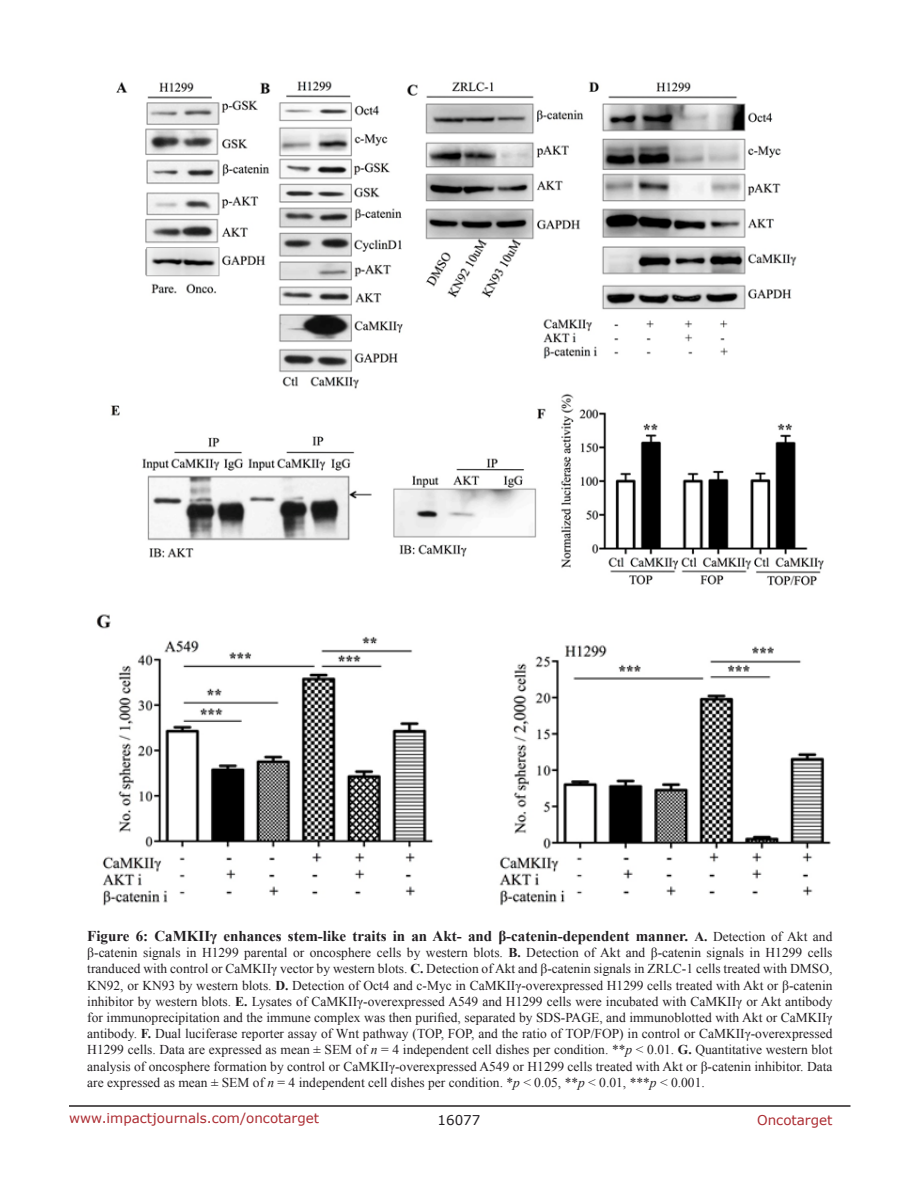
<style>
.page{position:relative;width:918px;height:1188px;background:#fff}
.page>*{position:absolute;margin:0;border:0;box-sizing:border-box;transform-origin:0 0}
.FigureText{font:700 15px "Times New Roman";color:#221f22}
.FigureText-2{font:13.5px/16.2px "Times New Roman";color:#221f22;text-align:justify}
.t1{font:13.5px "Verdana";color:#ac2b31}
.t2{font:13.5px "Verdana";color:#221f22}
.s1{font-size:13.5px}
.s2{font-weight:400;font-size:13.5px}
.s3{font-weight:700}
.s4{font-style:italic}
</style>
<div class="page">
<hr style="left:69px;top:1105px;width:781px;height:2px;background:#231f20">
<img style="left:96px;top:614px;width:735px;height:292px">
<img style="left:111px;top:81px;width:713px;height:505px">
<p class="FigureText" style="left:87px;top:926px;width:747px">Figure 6: CaMKIIγ enhances stem-like traits in an Akt- and β-catenin-dependent manner. <span class="s1">A.</span> <span class="s2">Detection of Akt and</span></p>
<p class="FigureText-2" style="left:87px;top:944px;width:747px">β-catenin signals in H1299 parental or oncosphere cells by western blots. <span class="s3">B.</span> Detection of Akt and β-catenin signals in H1299 cells tranduced with control or CaMKIIγ vector by western blots. <span class="s3">C.</span> Detection of Akt and β-catenin signals in ZRLC-1 cells treated with DMSO, KN92, or KN93 by western blots. <span class="s3">D.</span> Detection of Oct4 and c-Myc in CaMKIIγ-overexpressed H1299 cells treated with Akt or β-catenin inhibitor by western blots. <span class="s3">E.</span> Lysates of CaMKIIγ-overexpressed A549 and H1299 cells were incubated with CaMKIIγ or Akt antibody for immunoprecipitation and the immune complex was then purified, separated by SDS-PAGE, and immunoblotted with Akt or CaMKIIγ antibody. <span class="s3">F.</span> Dual luciferase reporter assay of Wnt pathway (TOP, FOP, and the ratio of TOP/FOP) in control or CaMKIIγ-overexpressed H1299 cells. Data are expressed as mean ± SEM of <span class="s4">n</span> = 4 independent cell dishes per condition. **<span class="s4">p</span> &lt; 0.01. <span class="s3">G.</span> Quantitative western blot analysis of oncosphere formation by control or CaMKIIγ-overexpressed A549 or H1299 cells treated with Akt or β-catenin inhibitor. Data are expressed as mean ± SEM of <span class="s4">n</span> = 4 independent cell dishes per condition. *<span class="s4">p</span> &lt; 0.05, **<span class="s4">p</span> &lt; 0.01, ***<span class="s4">p</span> &lt; 0.001.</p>
<p class="t1" style="left:69px;top:1109px;width:252px">www.impactjournals.com/oncotarget</p>
<p class="t2" style="left:438px;top:1111px;width:44px">16077</p>
<p class="t1" style="left:757px;top:1111px;width:77px">Oncotarget</p>
</div>
